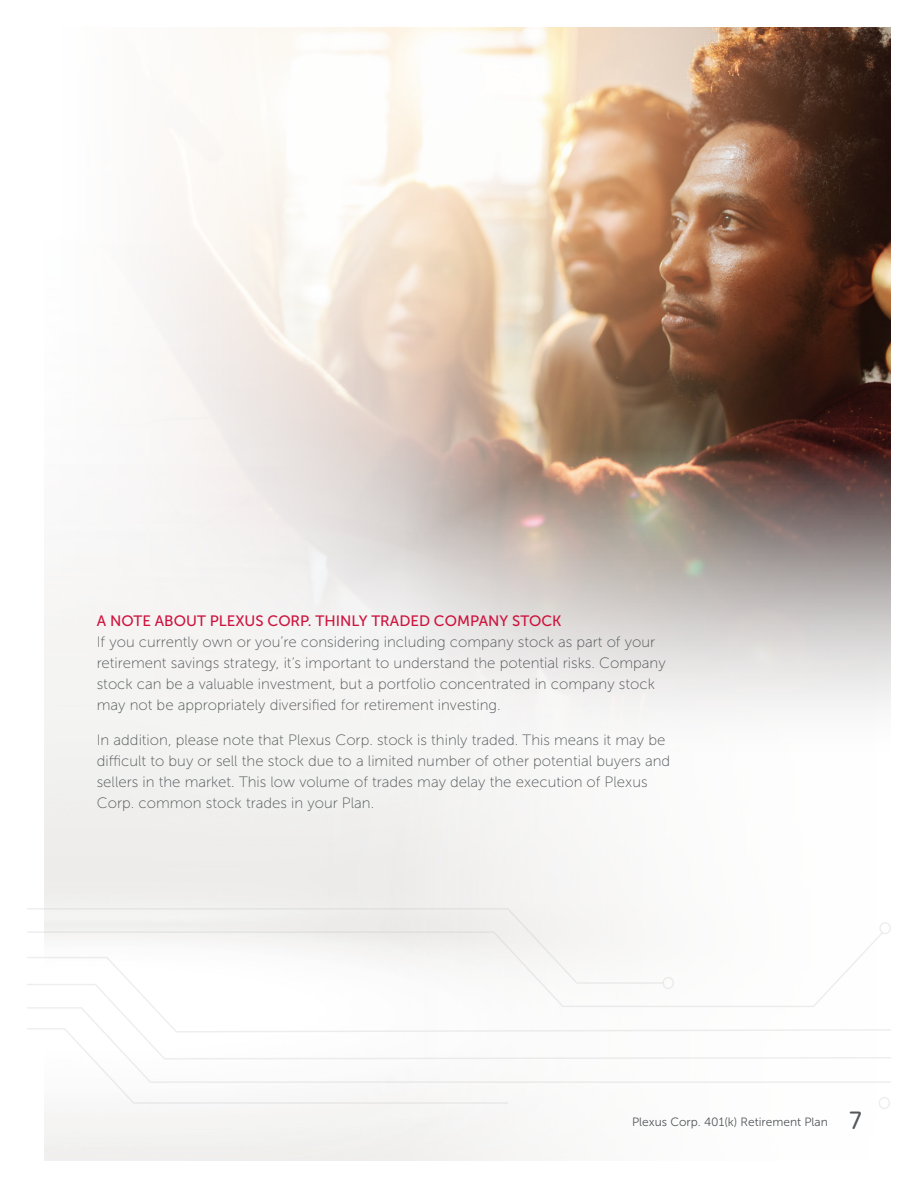
<style>
.page{position:relative;width:918px;height:1188px;background:#fff}
.page>*{position:absolute;margin:0;border:0;box-sizing:border-box;transform-origin:0 0}
.Intro_Copy{font:500 26.4px "Planer";color:#53575a}
.Intro_Copy-2{font:15px/21px "Museo Sans 100";color:#53575a}
.Intro_Copy-3{font:15px "Museo Sans 500";color:#cd123d}
.t1{font:12px "Museo Sans 300";color:#53575a}
</style>
<div class="page">
<img style="left:247px;top:27px;width:644px;height:79px">
<img style="left:44px;top:106px;width:847px;height:1055px">
<svg style="left:27px;top:907px;width:864px;height:203px"></svg>
<p class="Intro_Copy-3" style="left:97px;top:613px;width:466px">A NOTE ABOUT PLEXUS CORP. THINLY TRADED COMPANY STOCK</p>
<p class="Intro_Copy-2" style="left:97px;top:632px;width:570px">If you currently own or you’re considering including company stock as part of your retirement savings strategy, it’s important to understand the potential risks. Company stock can be a valuable investment, but a portfolio concentrated in company stock may not be appropriately diversified for retirement investing.</p>
<p class="Intro_Copy-2" style="left:97px;top:729px;width:575px">In addition, please note that Plexus Corp. stock is thinly traded. This means it may be difficult to buy or sell the stock due to a limited number of other potential buyers and sellers in the market. This low volume of trades may delay the execution of Plexus Corp. common stock trades in your Plan.</p>
<p class="t1" style="left:632px;top:1116px;width:197px">Plexus Corp. 401(k) Retirement Plan</p>
<p class="Intro_Copy" style="left:849px;top:1102px;width:15px">7</p>
</div>
